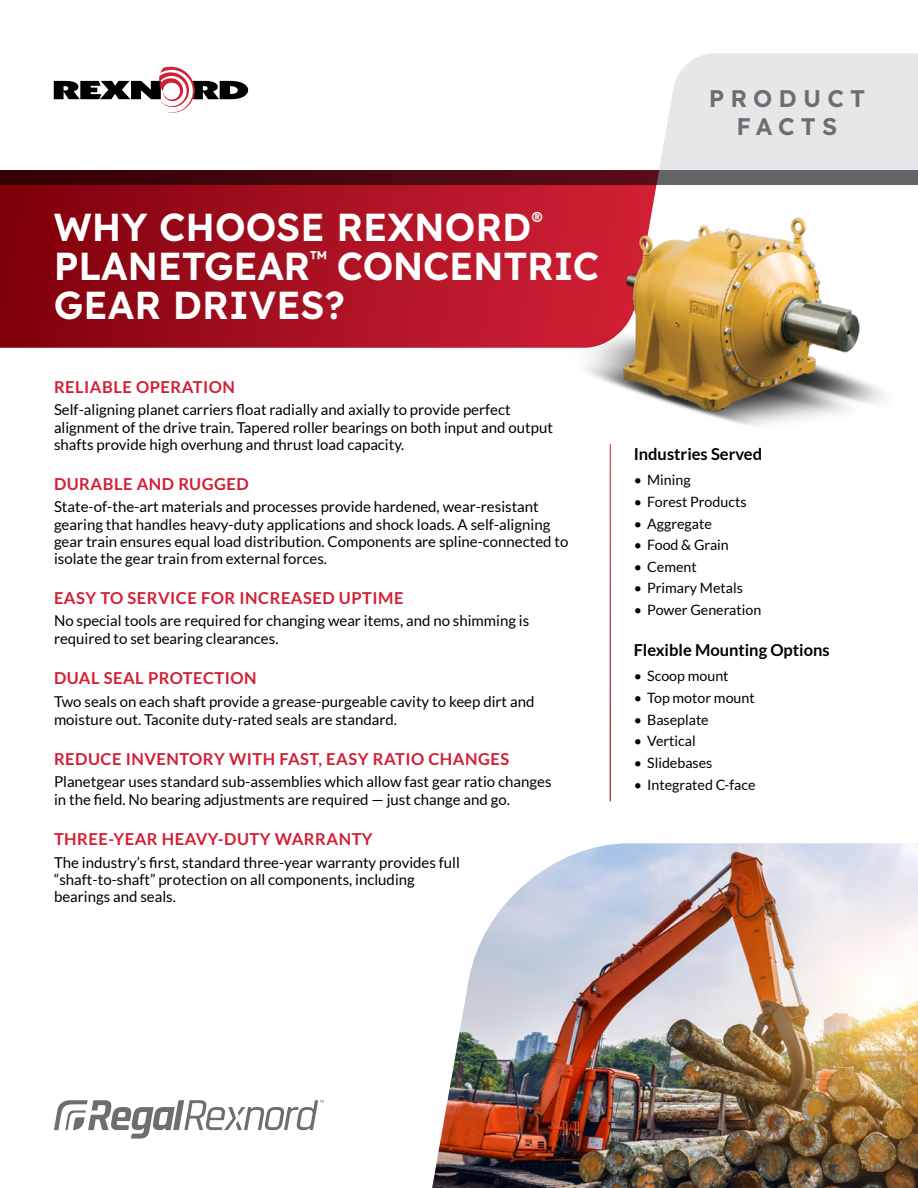
<style>
.page{position:relative;width:918px;height:1188px;background:#fff}
.page>*{position:absolute;margin:0;border:0;box-sizing:border-box;transform-origin:0 0}
.t1{font:39px/39px "Lexend";color:#fff}
.t2{font:24px/28.8px "Lexend";letter-spacing:.255em;color:#6d6e71;text-align:center}
.t3{font:700 16.5px "Lato";letter-spacing:.03em;color:#d31f36}
.t4{font:700 16.5px "Lato";color:#000}
.t5{font:15px/17.2px "Lato";color:#000}
.t6{font:14.25px "Lato";color:#000}
</style>
<div class="page">
<div style="left:659px;top:53px;width:259px;height:117px;background:#e6e7e8"></div>
<svg style="left:54px;top:1100px;width:270px;height:39px"></svg>
<svg style="left:0;top:185px;width:657px;height:163px;background:#a60f1f"></svg>
<svg style="left:0;top:170px;width:918px;height:15px;background:#4e2027"></svg>
<img style="left:432px;top:843px;width:486px;height:345px">
<img style="left:575px;top:205px;width:310px;height:221px">
<svg style="left:54px;top:67px;width:194px;height:46px"></svg>
<h1 class="t1" style="left:54px;top:205px;width:547px">WHY CHOOSE REXNORD<sup>®<br></sup>PLANETGEAR<sup>™</sup> CONCENTRIC<br>GEAR DRIVES?</h1>
<p class="t3" style="left:54px;top:377px;width:182px">RELIABLE OPERATION</p>
<p class="t5" style="left:54px;top:401px;width:501px">Self-aligning planet carriers float radially and axially to provide perfect alignment of the drive train. Tapered roller bearings on both input and output shafts provide high overhung and thrust load capacity.</p>
<p class="t3" style="left:54px;top:474px;width:196px">DURABLE AND RUGGED</p>
<p class="t5" style="left:54px;top:498px;width:516px">State-of-the-art materials and processes provide hardened, wear-resistant gearing that handles heavy-duty applications and shock loads. A self-aligning gear train ensures equal load distribution. Components are spline-connected to isolate the gear train from external forces.</p>
<p class="t3" style="left:54px;top:588px;width:351px">EASY TO SERVICE FOR INCREASED UPTIME</p>
<p class="t5" style="left:54px;top:612px;width:477px;line-height:18px">No special tools are required for changing wear items, and no shimming is required to set bearing clearances.</p>
<p class="t3" style="left:54px;top:669px;width:204px">DUAL SEAL PROTECTION</p>
<p class="t5" style="left:54px;top:692px;width:482px;line-height:18px">Two seals on each shaft provide a grease-purgeable cavity to keep dirt and moisture out. Taconite duty-rated seals are standard.</p>
<p class="t3" style="left:54px;top:749px;width:457px">REDUCE INVENTORY WITH FAST, EASY RATIO CHANGES</p>
<p class="t5" style="left:54px;top:773px;width:499px;line-height:18px">Planetgear uses standard sub-assemblies which allow fast gear ratio changes in the field. No bearing adjustments are required — just change and go.</p>
<p class="t3" style="left:54px;top:830px;width:320px">THREE-YEAR HEAVY-DUTY WARRANTY</p>
<p class="t5" style="left:54px;top:854px;width:407px">The industry’s first, standard three-year warranty provides full “shaft-to-shaft” protection on all components, including bearings and seals.</p>
<h2 class="t2" style="left:709px;top:82px;width:158px">PRODUCT<br>FACTS</h2>
<p class="t4" style="left:634px;top:445px;width:130px">Industries Served</p>
<p class="t6" style="left:634px;top:472px;width:59px">• Mining</p>
<p class="t6" style="left:634px;top:494px;width:114px">• Forest Products</p>
<p class="t6" style="left:634px;top:515px;width:80px">• Aggregate</p>
<p class="t6" style="left:634px;top:537px;width:97px">• Food &amp; Grain</p>
<p class="t6" style="left:634px;top:559px;width:65px">• Cement</p>
<p class="t6" style="left:634px;top:580px;width:111px">• Primary Metals</p>
<p class="t6" style="left:634px;top:602px;width:129px">• Power Generation</p>
<p class="t4" style="left:634px;top:641px;width:198px">Flexible Mounting Options</p>
<p class="t6" style="left:634px;top:668px;width:96px">• Scoop mount</p>
<p class="t6" style="left:634px;top:690px;width:123px">• Top motor mount</p>
<p class="t6" style="left:634px;top:712px;width:77px">• Baseplate</p>
<p class="t6" style="left:634px;top:733px;width:64px">• Vertical</p>
<p class="t6" style="left:634px;top:755px;width:80px">• Slidebases</p>
<p class="t6" style="left:634px;top:777px;width:123px">• Integrated C-face</p>
</div>
